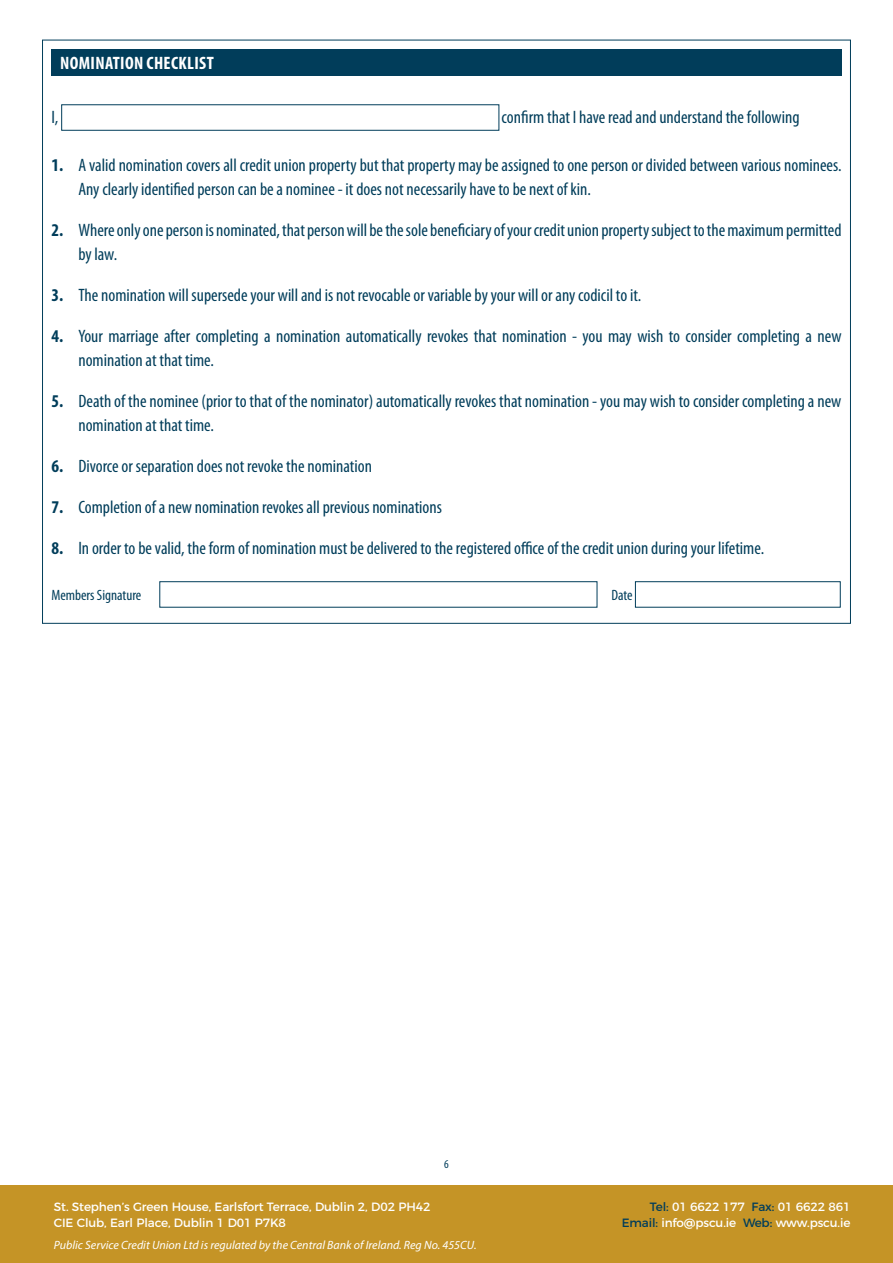
<style>
.page{position:relative;width:893px;height:1263px;background:#fff}
.page>*{position:absolute;margin:0;border:0;box-sizing:border-box;transform-origin:0 0}
.t1{font:condensed 18px/24px "Myriad Pro";color:#013d5a}
.t2{font:700 condensed 18px "Myriad Pro";letter-spacing:.02em;color:#fff}
.t3{font:condensed 15px "Myriad Pro";color:#013d5a}
.t4{font:12px/16.5px "Montserrat";letter-spacing:-.01em;color:#fff;text-align:right}
.t5{font:italic 12px "Myriad Pro";color:#fff}
.t6{font:condensed 12px "Myriad Pro";color:#013d5a}
.s1{font-weight:700}
.s2{color:#013d5a}
</style>
<div class="page">
<div style="left:51px;top:49px;width:791px;height:26px;background:#013d5a"></div>
<div style="left:61px;top:104px;width:438px;height:27px;border:1px solid #013d5a"></div>
<div style="left:159px;top:581px;width:438px;height:27px;border:1px solid #013d5a"></div>
<div style="left:635px;top:581px;width:206px;height:27px;border:1px solid #013d5a"></div>
<div style="left:0;top:1186px;width:893px;height:77px;background:#c59426"></div>
<p class="t2" style="left:60px;top:52px;width:155px">NOMINATION CHECKLIST</p>
<p class="t1" style="left:51px;top:105px;width:9px">I,</p>
<p class="t1" style="left:502px;top:105px;width:299px">confirm that I have read and understand the following</p>
<p class="t1" style="left:78px;top:153px;width:765px;text-indent:-27px"><span class="s1">1.</span> A valid nomination covers all credit union property but that property may be assigned to one person or divided between various nominees.<br>Any clearly identified person can be a nominee - it does not necessarily have to be next of kin.</p>
<p class="t1" style="left:78px;top:218px;width:765px;text-indent:-27px"><span class="s1">2.</span> Where only one person is nominated, that person will be the sole beneficiary of your credit union property subject to the maximum permitted by law.</p>
<p class="t1" style="left:51px;top:283px;width:591px"><span class="s1">3.</span> The nomination will supersede your will and is not revocable or variable by your will or any codicil to it.</p>
<p class="t1" style="left:78px;top:324px;width:765px;text-indent:-27px"><span class="s1">4.</span> Your marriage after completing a nomination automatically revokes that nomination - you may wish to consider completing a new nomination at that time.</p>
<p class="t1" style="left:78px;top:389px;width:764px;text-indent:-27px"><span class="s1">5.</span> Death of the nominee (prior to that of the nominator) automatically revokes that nomination - you may wish to consider completing a new nomination at that time.</p>
<p class="t1" style="left:51px;top:454px;width:322px"><span class="s1">6.</span> Divorce or separation does not revoke the nomination</p>
<p class="t1" style="left:51px;top:495px;width:392px"><span class="s1">7.</span> Completion of a new nomination revokes all previous nominations</p>
<p class="t1" style="left:51px;top:536px;width:714px"><span class="s1">8.</span> In order to be valid, the form of nomination must be delivered to the registered office of the credit union during your lifetime.</p>
<p class="t3" style="left:51px;top:586px;width:91px">Members Signature</p>
<p class="t3" style="left:611px;top:586px;width:23px">Date</p>
<p class="t6" style="left:444px;top:1157px;width:6px">6</p>
<p class="t4" style="left:54px;top:1197px;width:378px;text-align:left">St. Stephen’s Green House, Earlsfort Terrace, Dublin 2, D02 PH42<br>CIE Club, Earl Place, Dublin 1 D01 P7K8</p>
<p class="t5" style="left:54px;top:1238px;width:424px">Public Service Credit Union Ltd is regulated by the Central Bank of Ireland. Reg No. 455CU.</p>
<p class="t4" style="left:622px;top:1197px;width:230px"><span class="s2">Tel:</span> 01 6622 177 <span class="s2">Fax:</span> 01 6622 861<br><span class="s2">Email:</span> info@pscu.ie <span class="s2">Web:</span> www.pscu.ie</p>
</div>
